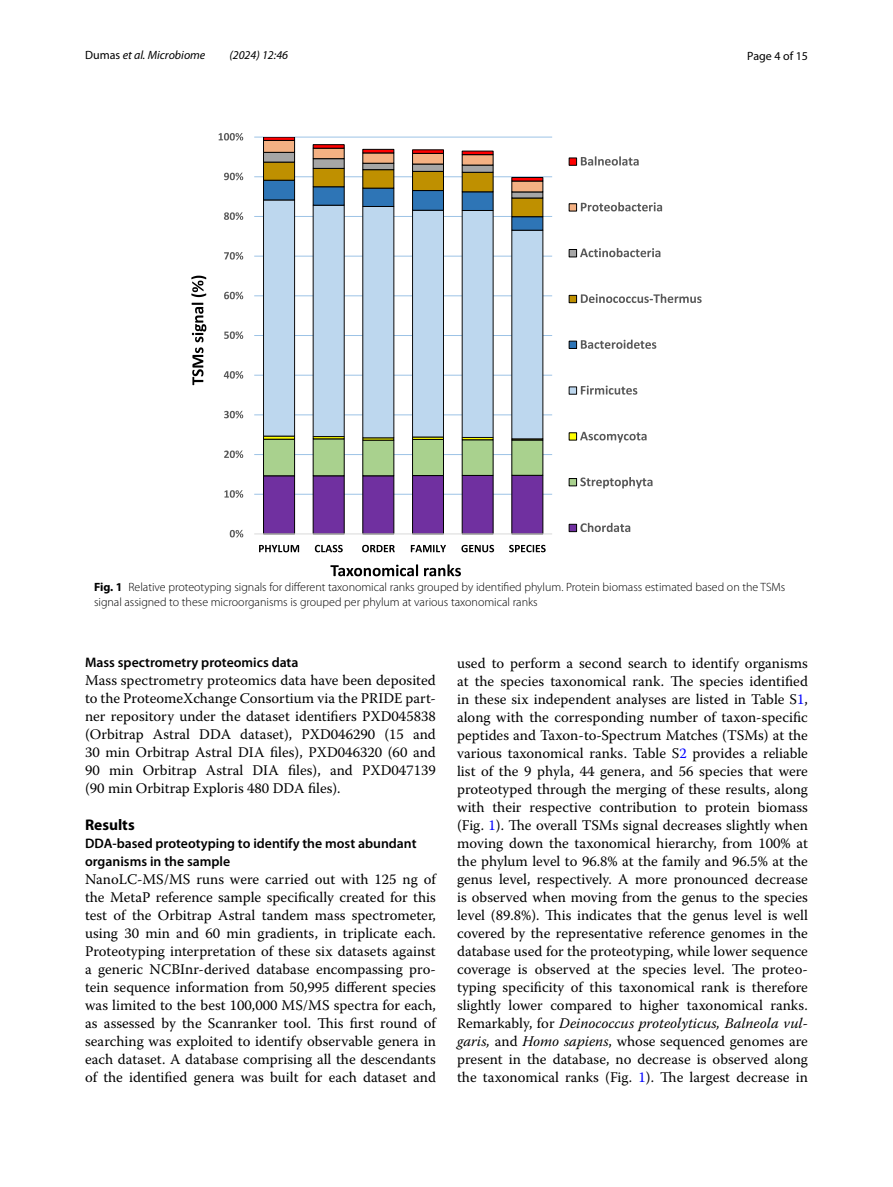
<style>
.page{position:relative;width:893px;height:1187px;background:#fff}
.page>*{position:absolute;margin:0;border:0;box-sizing:border-box;transform-origin:0 0}
.t1{font:700 15.45px "Myriad Pro";color:#000}
.t2{font:14.7px/18px "Warnock Pro";color:#000;text-align:justify}
.t3{font:600 13.8px/18px "Myriad Pro";color:#000}
.t4{font:300 12px/15px "Myriad Pro";color:#000}
.t5{font:italic 12px "Myriad Pro";color:#000}
.t6{font:12px "Myriad Pro";color:#000}
.s1{font-style:normal}
.s2{font-weight:700}
.s3{color:#00f}
.s4{font-style:italic}
</style>
<div class="page">
<svg style="left:191px;top:275px;width:15px;height:110px"></svg>
<svg style="left:330px;top:564px;width:88px;height:12px"></svg>
<svg style="left:424px;top:564px;width:37px;height:12px"></svg>
<hr style="left:254px;top:494px;width:298px;height:1px;background:#9dc3e6">
<hr style="left:254px;top:454px;width:298px;height:1px;background:#9dc3e6">
<hr style="left:254px;top:414px;width:298px;height:1px;background:#9dc3e6">
<hr style="left:254px;top:375px;width:298px;height:1px;background:#9dc3e6">
<hr style="left:254px;top:335px;width:298px;height:1px;background:#9dc3e6">
<hr style="left:254px;top:295px;width:298px;height:1px;background:#9dc3e6">
<hr style="left:254px;top:256px;width:298px;height:1px;background:#9dc3e6">
<hr style="left:254px;top:216px;width:298px;height:1px;background:#9dc3e6">
<hr style="left:254px;top:176px;width:298px;height:1px;background:#9dc3e6">
<hr style="left:254px;top:137px;width:298px;height:1px;background:#9dc3e6">
<svg style="left:263px;top:439px;width:281px;height:94px"></svg>
<hr style="left:362px;top:437px;width:32px;height:3px;background:#ff0">
<hr style="left:412px;top:436px;width:32px;height:4px;background:#080800">
<div style="left:462px;top:437px;width:31px;height:3px;background:#ff0;border:1px solid #000"></div>
<div style="left:511px;top:438px;width:32px;height:2px;background:#ff0;border:1px solid #000"></div>
<svg style="left:263px;top:231px;width:281px;height:208px;fill:#bdd7ee"></svg>
<svg style="left:263px;top:140px;width:281px;height:91px"></svg>
<hr style="left:413px;top:150px;width:30px;height:3px;background:#f00">
<div style="left:263px;top:137px;width:32px;height:4px;border:1px solid #000"></div>
<div style="left:313px;top:144px;width:32px;height:4px;border:1px solid #000"></div>
<div style="left:362px;top:149px;width:32px;height:4px;border:1px solid #000"></div>
<div style="left:412px;top:149px;width:32px;height:5px;border:1px solid #000"></div>
<div style="left:462px;top:151px;width:31px;height:4px;border:1px solid #000"></div>
<div style="left:511px;top:177px;width:32px;height:4px;border:1px solid #000"></div>
<hr style="left:254px;top:533px;width:298px;height:1px;background:#d9d9d9">
<svg style="left:230px;top:530px;width:13px;height:7px"></svg>
<svg style="left:224px;top:490px;width:19px;height:7px"></svg>
<svg style="left:224px;top:450px;width:19px;height:8px"></svg>
<svg style="left:224px;top:411px;width:19px;height:7px"></svg>
<svg style="left:224px;top:371px;width:19px;height:7px"></svg>
<svg style="left:224px;top:331px;width:19px;height:8px"></svg>
<svg style="left:224px;top:292px;width:19px;height:7px"></svg>
<svg style="left:224px;top:252px;width:19px;height:8px"></svg>
<svg style="left:224px;top:212px;width:19px;height:8px"></svg>
<svg style="left:224px;top:173px;width:19px;height:7px"></svg>
<svg style="left:219px;top:133px;width:24px;height:8px"></svg>
<svg style="left:259px;top:545px;width:40px;height:7px"></svg>
<svg style="left:315px;top:545px;width:28px;height:7px"></svg>
<svg style="left:362px;top:545px;width:33px;height:7px"></svg>
<svg style="left:411px;top:545px;width:35px;height:7px"></svg>
<svg style="left:461px;top:545px;width:33px;height:7px"></svg>
<svg style="left:509px;top:545px;width:37px;height:7px"></svg>
<div style="left:569px;top:158px;width:8px;height:8px;background:#f00;border:1px solid #000"></div>
<svg style="left:581px;top:156px;width:58px;height:10px"></svg>
<div style="left:569px;top:203px;width:8px;height:8px;background:#f4b183;border:1px solid #000"></div>
<svg style="left:581px;top:202px;width:81px;height:9px"></svg>
<div style="left:569px;top:249px;width:8px;height:8px;background:#a6a6a6;border:1px solid #000"></div>
<svg style="left:580px;top:248px;width:80px;height:9px"></svg>
<div style="left:569px;top:295px;width:8px;height:8px;background:#bf9000;border:1px solid #000"></div>
<svg style="left:581px;top:294px;width:121px;height:9px"></svg>
<div style="left:569px;top:341px;width:8px;height:8px;background:#2e75b6;border:1px solid #000"></div>
<svg style="left:581px;top:339px;width:75px;height:10px"></svg>
<div style="left:569px;top:386px;width:8px;height:8px;background:#bdd7ee;border:1px solid #0d0d0d"></div>
<svg style="left:581px;top:385px;width:56px;height:9px"></svg>
<div style="left:569px;top:432px;width:8px;height:8px;background:#ff0;border:1px solid #000"></div>
<svg style="left:580px;top:432px;width:67px;height:10px"></svg>
<div style="left:569px;top:478px;width:8px;height:8px;background:#a9d18e;border:1px solid #000"></div>
<svg style="left:580px;top:477px;width:72px;height:11px"></svg>
<div style="left:569px;top:524px;width:8px;height:8px;background:#7030a0;border:1px solid #000"></div>
<svg style="left:580px;top:523px;width:50px;height:9px"></svg>
<p class="t5" style="left:85px;top:48px;width:122px"><span class="s1">Dumas</span> et al. Microbiome</p>
<p class="t5" style="left:229px;top:48px;width:60px">(2024) 12:46</p>
<p class="t6" style="left:747px;top:48px;width:62px">Page 4 of 15</p>
<p class="t4" style="left:94px;top:580px;width:693px"><span class="s2">Fig. 1</span> Relative proteotyping signals for different taxonomical ranks grouped by identified phylum. Protein biomass estimated based on the TSMs signal assigned to these microorganisms is grouped per phylum at various taxonomical ranks</p>
<p class="t3" style="left:85px;top:653px;width:215px">Mass spectrometry proteomics data</p>
<p class="t2" style="left:85px;top:671px;width:352px">Mass spectrometry proteomics data have been deposited to the ProteomeXchange Consortium via the PRIDE part&shy;ner repository under the dataset identifiers PXD045838 (Orbitrap Astral DDA dataset), PXD046290 (15 and 30 min Orbitrap Astral DIA files), PXD046320 (60 and 90 min Orbitrap Astral DIA files), and PXD047139 (90 min Orbitrap Exploris 480 DDA files).</p>
<p class="t1" style="left:85px;top:814px;width:51px">Results</p>
<p class="t3" style="left:85px;top:833px;width:333px">DDA‑based proteotyping to identify the most abundant organisms in the sample</p>
<p class="t2" style="left:85px;top:869px;width:352px">NanoLC-MS/MS runs were carried out with 125 ng of the MetaP reference sample specifically created for this test of the Orbitrap Astral tandem mass spectrometer, using 30 min and 60 min gradients, in triplicate each.<br>Proteotyping interpretation of these six datasets against a generic NCBInr-derived database encompassing pro&shy;tein sequence information from 50,995 different species was limited to the best 100,000 MS/MS spectra for each, as assessed by the Scanranker tool. This first round of searching was exploited to identify observable genera in each dataset. A database comprising all the descendants of the identified genera was built for each dataset and</p>
<p class="t2" style="left:457px;top:653px;width:352px">used to perform a second search to identify organisms at the species taxonomical rank. The species identified in these six independent analyses are listed in Table S<span class="s3">1</span>, along with the corresponding number of taxon-specific peptides and Taxon-to-Spectrum Matches (TSMs) at the various taxonomical ranks. Table S<span class="s3">2</span> provides a reliable list of the 9 phyla, 44 genera, and 56 species that were proteotyped through the merging of these results, along with their respective contribution to protein biomass (Fig. <span class="s3">1</span>). The overall TSMs signal decreases slightly when moving down the taxonomical hierarchy, from 100% at the phylum level to 96.8% at the family and 96.5% at the genus level, respectively. A more pronounced decrease is observed when moving from the genus to the species level (89.8%). This indicates that the genus level is well covered by the representative reference genomes in the database used for the proteotyping, while lower sequence coverage is observed at the species level. The proteo&shy;typing specificity of this taxonomical rank is therefore slightly lower compared to higher taxonomical ranks.<br>Remarkably, for <span class="s4">Deinococcus proteolyticus, Balneola vul&shy;garis,</span> and <span class="s4">Homo sapiens</span>, whose sequenced genomes are present in the database, no decrease is observed along the taxonomical ranks (Fig. <span class="s3">1</span>). The largest decrease in</p>
</div>
